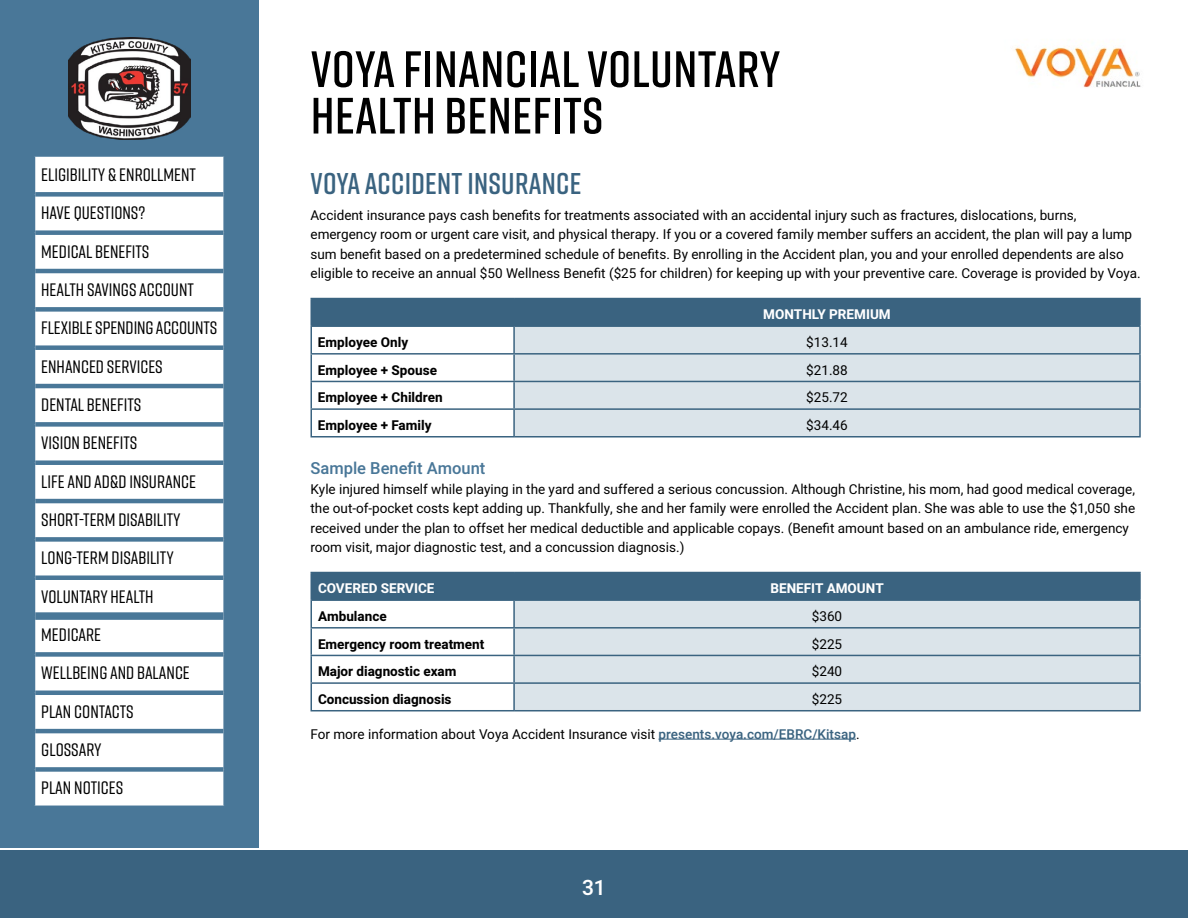
<style>
.page{position:relative;width:1188px;height:918px;background:#fff}
.page>*{position:absolute;margin:0;border:0;box-sizing:border-box;transform-origin:0 0}
.t1{font:600 51px/46.5px "Rift";letter-spacing:.01em;color:#000}
.t2{font:600 30px "Rift";letter-spacing:.01em;color:#3a6380}
.t3{font:500 21px "Heebo";color:#fff}
.t4{font:500 18px/38.4px "Rift";color:#000}
.t5{font:500 16.5px "Heebo";color:#497798}
.t6{font:13.5px/19.5px "Heebo";color:#000}
.t7{font:700 13.5px "Heebo";color:#000}
.t8{font:700 13.5px "Heebo";color:#fff}
.s1{font-weight:500;color:#3a6380}
</style>
<div class="page">
<div style="left:0;top:0;width:259px;height:848px;background:#497798"></div>
<div style="left:35px;top:157px;width:188px;height:649px;background:#fff"></div>
<div style="left:35px;top:612px;width:188px;height:8px;background:#497798"></div>
<div style="left:35px;top:192px;width:188px;height:5px;background:#497798"></div>
<div style="left:35px;top:230px;width:188px;height:5px;background:#497798"></div>
<hr style="left:35px;top:269px;width:188px;height:4px;background:#497798">
<div style="left:35px;top:307px;width:188px;height:5px;background:#497798"></div>
<div style="left:35px;top:345px;width:188px;height:5px;background:#497798"></div>
<hr style="left:35px;top:384px;width:188px;height:4px;background:#497798">
<div style="left:35px;top:422px;width:188px;height:5px;background:#497798"></div>
<div style="left:35px;top:460px;width:188px;height:5px;background:#497798"></div>
<hr style="left:35px;top:499px;width:188px;height:4px;background:#497798">
<div style="left:35px;top:537px;width:188px;height:5px;background:#497798"></div>
<div style="left:35px;top:652px;width:188px;height:5px;background:#497798"></div>
<hr style="left:35px;top:691px;width:188px;height:4px;background:#497798">
<hr style="left:35px;top:729px;width:188px;height:4px;background:#497798">
<div style="left:35px;top:767px;width:188px;height:5px;background:#497798"></div>
<div style="left:35px;top:575px;width:188px;height:5px;background:#497798"></div>
<div style="left:0;top:850px;width:1188px;height:68px;background:#3a6380"></div>
<img style="left:68px;top:38px;width:123px;height:102px">
<hr style="left:659px;top:739px;width:197px;height:1px;background:#3a6380">
<div style="left:312px;top:299px;width:827px;height:26px;background:#3a6380"></div>
<div style="left:515px;top:327px;width:624px;height:109px;background:#dbe4ea"></div>
<hr style="left:310px;top:299px;width:2px;height:26px;background:#3a6380">
<hr style="left:310px;top:298px;width:204px;height:1px;background:#3a6380">
<hr style="left:513px;top:299px;width:2px;height:26px;background:#3a6380">
<hr style="left:514px;top:298px;width:627px;height:1px;background:#3a6380">
<hr style="left:1139px;top:299px;width:2px;height:26px;background:#3a6380">
<hr style="left:310px;top:327px;width:2px;height:26px;background:#3a6380">
<hr style="left:310px;top:325px;width:204px;height:2px;background:#3a6380">
<hr style="left:513px;top:327px;width:2px;height:26px;background:#3a6380">
<hr style="left:514px;top:325px;width:627px;height:2px;background:#3a6380">
<hr style="left:1139px;top:327px;width:2px;height:26px;background:#3a6380">
<hr style="left:310px;top:355px;width:2px;height:26px;background:#3a6380">
<hr style="left:310px;top:382px;width:2px;height:26px;background:#3a6380">
<hr style="left:310px;top:410px;width:2px;height:26px;background:#3a6380">
<hr style="left:310px;top:353px;width:204px;height:2px;background:#3a6380">
<hr style="left:310px;top:381px;width:204px;height:1px;background:#3a6380">
<hr style="left:310px;top:408px;width:204px;height:2px;background:#3a6380">
<hr style="left:310px;top:436px;width:204px;height:2px;background:#3a6380">
<hr style="left:513px;top:355px;width:2px;height:26px;background:#3a6380">
<hr style="left:513px;top:382px;width:2px;height:26px;background:#3a6380">
<hr style="left:513px;top:410px;width:2px;height:26px;background:#3a6380">
<hr style="left:514px;top:353px;width:627px;height:2px;background:#3a6380">
<hr style="left:1139px;top:355px;width:2px;height:26px;background:#3a6380">
<hr style="left:1139px;top:382px;width:2px;height:26px;background:#3a6380">
<hr style="left:1139px;top:410px;width:2px;height:26px;background:#3a6380">
<hr style="left:514px;top:381px;width:627px;height:1px;background:#3a6380">
<hr style="left:514px;top:408px;width:627px;height:2px;background:#3a6380">
<hr style="left:514px;top:436px;width:627px;height:2px;background:#3a6380">
<div style="left:312px;top:573px;width:827px;height:26px;background:#3a6380"></div>
<div style="left:515px;top:601px;width:624px;height:109px;background:#dbe4ea"></div>
<hr style="left:310px;top:573px;width:2px;height:26px;background:#3a6380">
<hr style="left:310px;top:572px;width:204px;height:1px;background:#3a6380">
<hr style="left:513px;top:573px;width:2px;height:26px;background:#3a6380">
<hr style="left:514px;top:572px;width:627px;height:1px;background:#3a6380">
<hr style="left:1139px;top:573px;width:2px;height:26px;background:#3a6380">
<hr style="left:310px;top:601px;width:2px;height:26px;background:#3a6380">
<hr style="left:310px;top:599px;width:204px;height:2px;background:#3a6380">
<hr style="left:513px;top:601px;width:2px;height:26px;background:#3a6380">
<hr style="left:514px;top:599px;width:627px;height:2px;background:#3a6380">
<hr style="left:1139px;top:601px;width:2px;height:26px;background:#3a6380">
<hr style="left:310px;top:629px;width:2px;height:26px;background:#3a6380">
<hr style="left:310px;top:656px;width:2px;height:26px;background:#3a6380">
<hr style="left:310px;top:684px;width:2px;height:26px;background:#3a6380">
<hr style="left:310px;top:627px;width:204px;height:2px;background:#3a6380">
<hr style="left:310px;top:655px;width:204px;height:1px;background:#3a6380">
<hr style="left:310px;top:682px;width:204px;height:2px;background:#3a6380">
<hr style="left:310px;top:710px;width:204px;height:1px;background:#3a6380">
<hr style="left:513px;top:629px;width:2px;height:26px;background:#3a6380">
<hr style="left:513px;top:656px;width:2px;height:26px;background:#3a6380">
<hr style="left:513px;top:684px;width:2px;height:26px;background:#3a6380">
<hr style="left:514px;top:627px;width:627px;height:2px;background:#3a6380">
<hr style="left:1139px;top:629px;width:2px;height:26px;background:#3a6380">
<hr style="left:1139px;top:656px;width:2px;height:26px;background:#3a6380">
<hr style="left:1139px;top:684px;width:2px;height:26px;background:#3a6380">
<hr style="left:514px;top:655px;width:627px;height:1px;background:#3a6380">
<hr style="left:514px;top:682px;width:627px;height:2px;background:#3a6380">
<hr style="left:514px;top:710px;width:627px;height:1px;background:#3a6380">
<img style="left:1014px;top:47px;width:127px;height:41px">
<p class="t4" style="left:41px;top:155px;width:178px">ELIGIBILITY &amp; ENROLLMENT<br>HAVE QUESTIONS?<br>MEDICAL BENEFITS<br>HEALTH SAVINGS ACCOUNT<br>FLEXIBLE SPENDING ACCOUNTS<br>ENHANCED SERVICES<br>DENTAL BENEFITS<br>VISION BENEFITS<br>LIFE AND AD&amp;D INSURANCE<br>SHORT-TERM DISABILITY<br>LONG-TERM DISABILITY<br>VOLUNTARY HEALTH<br>MEDICARE<br>WELLBEING AND BALANCE<br>PLAN CONTACTS<br>GLOSSARY<br>PLAN NOTICES</p>
<h1 class="t1" style="left:311px;top:45px;width:471px">VOYA FINANCIAL VOLUNTARY<br>HEALTH BENEFITS</h1>
<h2 class="t2" style="left:311px;top:162px;width:272px">VOYA ACCIDENT INSURANCE</h2>
<p class="t6" style="left:310px;top:205px;width:832px">Accident insurance pays cash benefits for treatments associated with an accidental injury such as fractures, dislocations, burns, emergency room or urgent care visit, and physical therapy. If you or a covered family member suffers an accident, the plan will pay a lump sum benefit based on a predetermined schedule of benefits. By enrolling in the Accident plan, you and your enrolled dependents are also eligible to receive an annual $50 Wellness Benefit ($25 for children) for keeping up with your preventive care. Coverage is provided by Voya.</p>
<p class="t8" style="left:763px;top:305px;width:129px">MONTHLY PREMIUM</p>
<p class="t7" style="left:318px;top:333px;width:92px">Employee Only</p>
<p class="t6" style="left:806px;top:333px;width:43px">$13.14</p>
<p class="t7" style="left:318px;top:361px;width:121px">Employee + Spouse</p>
<p class="t6" style="left:806px;top:360px;width:43px">$21.88</p>
<p class="t7" style="left:318px;top:388px;width:126px">Employee + Children</p>
<p class="t6" style="left:806px;top:388px;width:43px">$25.72</p>
<p class="t7" style="left:318px;top:416px;width:115px">Employee + Family</p>
<p class="t6" style="left:806px;top:415px;width:43px">$34.46</p>
<p class="t5" style="left:310px;top:457px;width:176px">Sample Benefit Amount</p>
<p class="t6" style="left:310px;top:479px;width:826px">Kyle injured himself while playing in the yard and suffered a serious concussion. Although Christine, his mom, had good medical coverage, the out-of-pocket costs kept adding up. Thankfully, she and her family were enrolled the Accident plan. She was able to use the $1,050 she received under the plan to offset her medical deductible and applicable copays. (Benefit amount based on an ambulance ride, emergency room visit, major diagnostic test, and a concussion diagnosis.)</p>
<p class="t8" style="left:318px;top:579px;width:118px">COVERED SERVICE</p>
<p class="t8" style="left:770px;top:579px;width:115px">BENEFIT AMOUNT</p>
<p class="t7" style="left:318px;top:607px;width:70px">Ambulance</p>
<p class="t6" style="left:812px;top:606px;width:32px">$360</p>
<p class="t7" style="left:318px;top:635px;width:168px">Emergency room treatment</p>
<p class="t6" style="left:812px;top:634px;width:32px">$225</p>
<p class="t7" style="left:318px;top:662px;width:140px">Major diagnostic exam</p>
<p class="t6" style="left:812px;top:662px;width:32px">$240</p>
<p class="t7" style="left:318px;top:690px;width:135px">Concussion diagnosis</p>
<p class="t6" style="left:812px;top:689px;width:32px">$225</p>
<p class="t6" style="left:311px;top:724px;width:551px">For more information about Voya Accident Insurance visit <span class="s1">presents.voya.com/EBRC/Kitsap</span>.</p>
<h3 class="t3" style="left:582px;top:873px;width:25px">31</h3>
</div>
